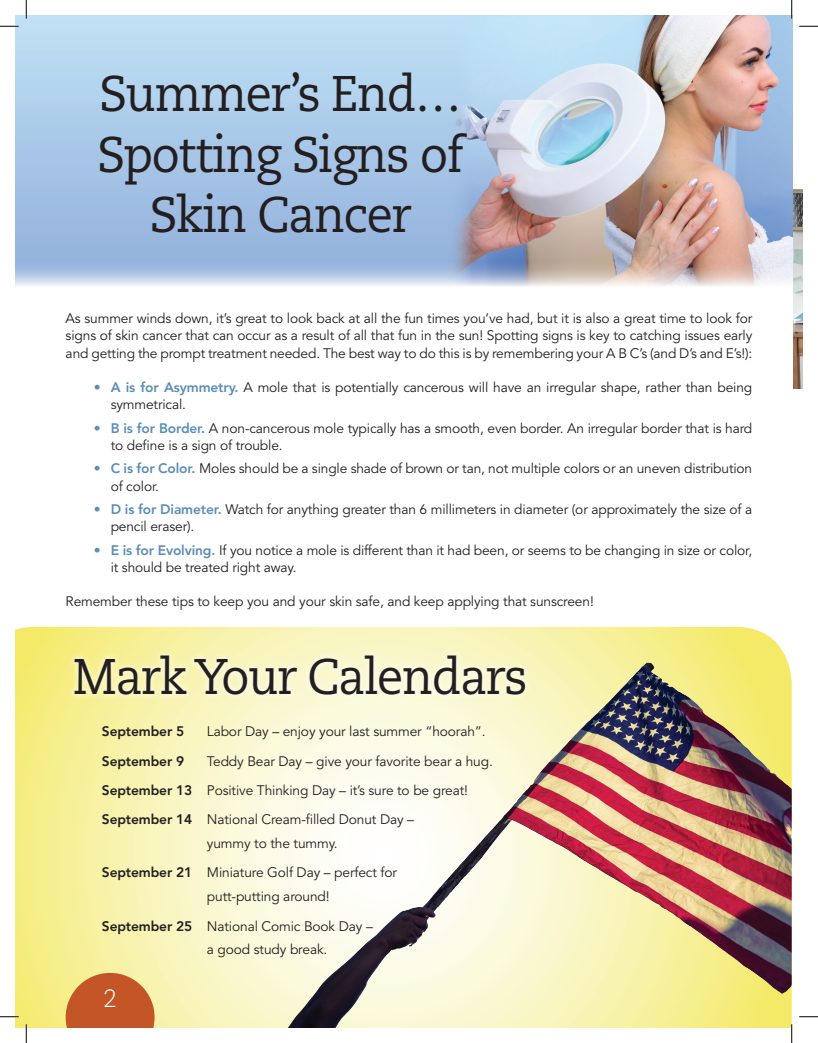
<style>
.page{position:relative;width:818px;height:1043px;background:#fff}
.page>*{position:absolute;margin:0;border:0;box-sizing:border-box;transform-origin:0 0}
.t1{font:50px/60.5px "Caecilia LT Std";letter-spacing:-.03em;color:#231f20;text-align:center;scale:.94 1}
.t2{font:300 25px "Caecilia LT Std";color:#fff}
.t3{font:13.75px/17.5px "Avenir LT Std";letter-spacing:-.01em;color:#231f20}
.t4{font:800 13.75px "Avenir LT Std";letter-spacing:-.01em;color:#231f20}
.s1{font-weight:800;color:#5b8db8}
.s2{font-weight:800;color:#1f8dcd}
.s3{font-weight:800}
</style>
<div class="page">
<svg style="left:15px;top:627px;width:207px;height:401px;background:#f7f1a4"></svg>
<img style="left:222px;top:627px;width:569px;height:401px">
<svg style="left:15px;top:15px;width:431px;height:243px;background:#aacae9"></svg>
<img style="left:446px;top:15px;width:345px;height:243px">
<div style="left:66px;top:647px;width:467px;height:55px;background:#fff;opacity:.55"></div>
<svg style="left:15px;top:258px;width:776px;height:28px;background:#bcc4d5"></svg>
<svg style="left:66px;top:972px;width:88px;height:56px;background:#cd713c"></svg>
<img style="left:791px;top:683px;width:1px;height:345px">
<svg style="left:791px;top:19px;width:1px;height:239px"></svg>
<img style="left:793px;top:189px;width:9px;height:199px">
<svg style="left:0;top:25px;width:19px;height:2px"></svg>
<svg style="left:799px;top:25px;width:19px;height:2px"></svg>
<svg style="left:0;top:1015px;width:19px;height:2px"></svg>
<svg style="left:799px;top:1016px;width:19px;height:1px"></svg>
<svg style="left:25px;top:0;width:2px;height:19px"></svg>
<svg style="left:25px;top:1024px;width:2px;height:18px"></svg>
<svg style="left:790px;top:0;width:2px;height:19px"></svg>
<svg style="left:790px;top:1024px;width:2px;height:18px"></svg>
<h1 class="t1" style="left:97px;top:65px;width:392px">Summer’s End…<br>Spotting Signs of<br>Skin Cancer</h1>
<p class="t3" style="left:66px;top:309px;width:688px;text-align:justify">As summer winds down, it’s great to look back at all the fun times you’ve had, but it is also a great time to look for signs of skin cancer that can occur as a result of all that fun in the sun! Spotting signs is key to catching issues early and getting the prompt treatment needed. The best way to do this is by remembering your A B C’s (and D’s and E’s!):</p>
<p class="t3" style="left:111px;top:379px;width:643px;text-indent:-17px"><span class="s1">• A is for Asymmetry.</span> A mole that is potentially cancerous will have an irregular shape, rather than being symmetrical.</p>
<p class="t3" style="left:111px;top:419px;width:643px;text-indent:-17px"><span class="s1">• B is for Border</span><span class="s2">.</span> A non-cancerous mole typically has a smooth, even border. An irregular border that is hard to define is a sign of trouble.</p>
<p class="t3" style="left:111px;top:460px;width:643px;text-indent:-17px"><span class="s1">• C is for Color.</span> Moles should be a single shade of brown or tan, not multiple colors or an uneven distribution of color.</p>
<p class="t3" style="left:111px;top:501px;width:643px;text-indent:-17px"><span class="s1">• D is for Diameter.</span> Watch for anything greater than 6 millimeters in diameter (or approximately the size of a pencil eraser).</p>
<p class="t3" style="left:111px;top:541px;width:643px;text-indent:-17px"><span class="s1">• E is for Evolving.</span> If you notice a mole is different than it had been, or seems to be changing in size or color, it should be treated right away.</p>
<p class="t3" style="left:66px;top:593px;width:529px">Remember these tips to keep you and your skin safe, and keep applying that sunscreen!</p>
<h1 class="t1" style="left:73px;top:647px;width:485px">Mark Your Calendars</h1>
<p class="t4" style="left:102px;top:723px;width:84px">September 5</p>
<p class="t3" style="left:207px;top:723px;width:280px">Labor Day – enjoy your last summer “hoorah”.</p>
<p class="t4" style="left:102px;top:752px;width:84px">September 9</p>
<p class="t3" style="left:102px;top:746px;width:392px;line-height:29.4px;text-indent:105px">Teddy Bear Day – give your favorite bear a hug.<br><span class="s3">September 13</span> Positive Thinking Day – it’s sure to be great!<br><span class="s3">September 14</span> National Cream-filled Donut Day –</p>
<p class="t3" style="left:102px;top:829px;width:296px;line-height:29.4px;text-indent:105px">yummy to the tummy.<br><span class="s3">September 21</span> Miniature Golf Day – perfect for</p>
<p class="t3" style="left:102px;top:882px;width:272px;line-height:29.4px;text-indent:105px">putt-putting around!<br><span class="s3">September 25</span> National Comic Book Day –</p>
<p class="t3" style="left:207px;top:941px;width:122px">a good study break.</p>
<h2 class="t2" style="left:103px;top:983px;width:15px">2</h2>
</div>
